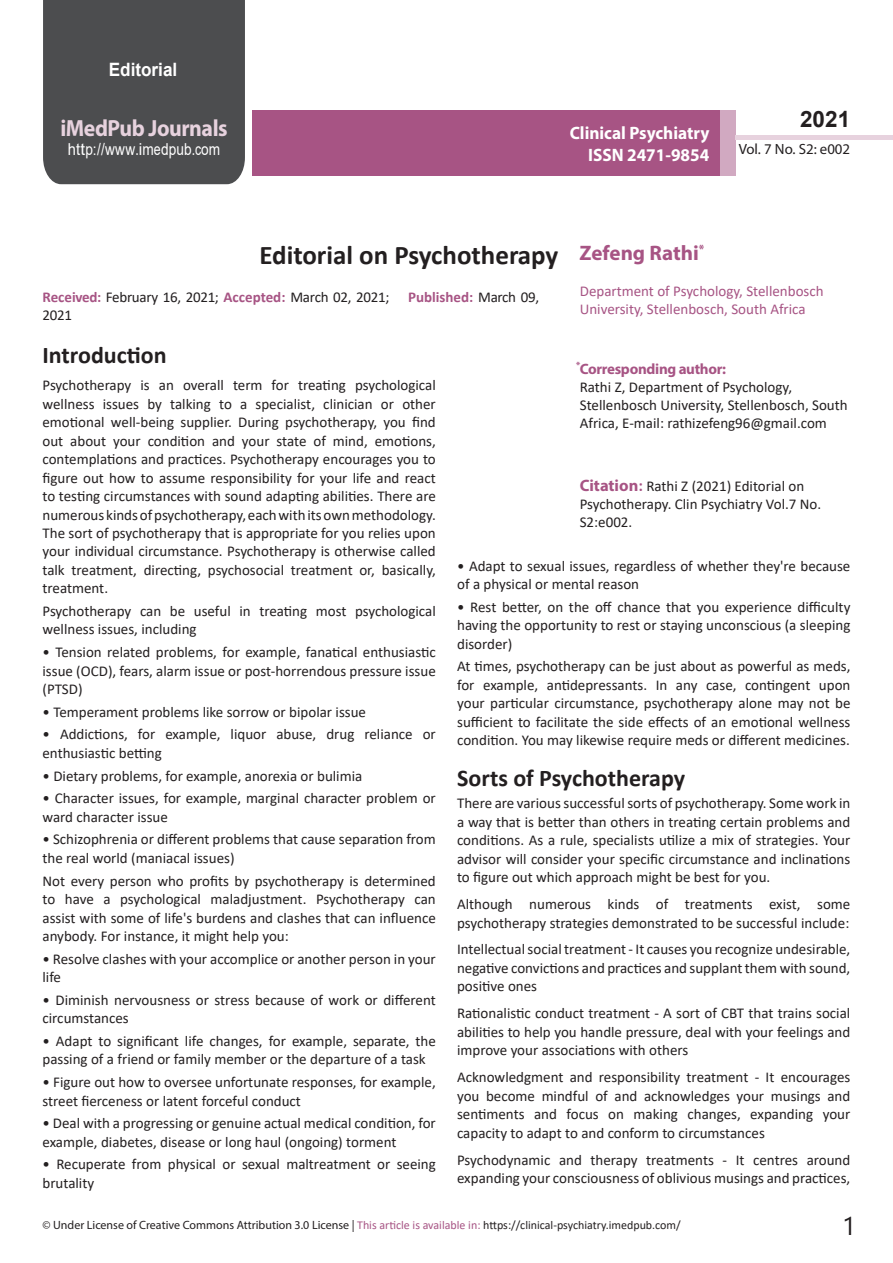
<style>
.page{position:relative;width:893px;height:1263px;background:#fff}
.page>*{position:absolute;margin:0;border:0;box-sizing:border-box;transform-origin:0 0}
.t1{font:700 27px "Calibri";color:#231f20}
.t2{font:25.5px "Nirmala UI";color:#231f20}
.t3{font:700 24px "Calibri";color:#231f20}
.t4{font:700 23.4px "Myriad Pro";letter-spacing:-.02em;color:#e7d2de;scale:.93 1}
.t5{font:700 22.5px "Arial";color:#231f20}
.t6{font:700 21px "Myriad Pro";color:#a75484}
.t7{font:700 18.45px "Arial";color:#fff;scale:.93 1}
.t8{font:700 18px/21.6px "Myriad Pro";color:#fff;text-align:right;scale:.96 1}
.t9{font:16.5px "Arial";letter-spacing:.01em;color:#fff;scale:.89 1}
.t10{font:15px/18.5px "Calibri";color:#231f20}
.t11{font:15px/18px "Calibri";color:#a75484}
.t12{font:15px/18.8px "Calibri";letter-spacing:-.02em;color:#231f20}
.t13{font:700 15px "Myriad Pro";letter-spacing:-.02em;color:#a75484}
.t14{font:14.85px "Myriad Pro";color:#231f20}
.t15{font:12px "Myriad Pro";color:#231f20}
.t16{font:700 9.3px "Myriad Pro";color:#a75484}
.s1{font-family:"Calibri"}
.s2{font-weight:700;color:#a75484}
.s3{font-family:"Myriad Pro";font-weight:700;font-size:16.5px;color:#a75484}
.s4{font-weight:700;font-size:16.5px;color:#a75484}
.s5{font-family:"Calibri";color:#a75484}
</style>
<div class="page">
<div style="left:43px;top:0;width:202px;height:184px;background:#4c4d4f"></div>
<div style="left:252px;top:110px;width:469px;height:66px;background:#a75484"></div>
<div style="left:720px;top:110px;width:16px;height:66px;background:#d1a9c1"></div>
<div style="left:736px;top:135px;width:157px;height:5px;background:#e7d2de"></div>
<p class="t7" style="left:109px;top:57px;width:75px">Editorial</p>
<h3 class="t4" style="left:60px;top:113px;width:181px">iMedPub Journals</h3>
<p class="t9" style="left:68px;top:138px;width:173px">http://www<span class="s1">.</span>imedpub<span class="s1">.</span>com</p>
<p class="t8" style="left:570px;top:122px;width:147px">Clinical Psychiatry<br>ISSN 2471-9854</p>
<h3 class="t5" style="left:800px;top:104px;width:52px">2021</h3>
<p class="t14" style="left:739px;top:140px;width:113px">Vol. 7 No. S2: e002</p>
<h1 class="t1" style="left:259px;top:236px;width:301px">Editorial on Psychotherapy</h1>
<p class="t12" style="left:43px;top:287px;width:498px"><span class="s2">Received:</span> February 16, 2021; <span class="s2">Accepted:</span> March 02, 2021; <span class="s2">Published:</span> March 09,<br>2021</p>
<h3 class="t6" style="left:580px;top:239px;width:126px">Zefeng Rathi<sup>*</sup></h3>
<p class="t11" style="left:580px;top:281px;width:245px">Department of Psychology, Stellenbosch<br>University, Stellenbosch, South Africa</p>
<h3 class="t3" style="left:43px;top:338px;width:126px">Introduction</h3>
<p class="t10" style="left:43px;top:376px;width:395px;text-align:justify">Psychotherapy is an overall term for treating psychological wellness issues by talking to a specialist, clinician or other emotional well-being supplier. During psychotherapy, you find out about your condition and your state of mind, emotions, contemplations and practices. Psychotherapy encourages you to figure out how to assume responsibility for your life and react to testing circumstances with sound adapting abilities. There are numerous kinds of psychotherapy, each with its own methodology.<br>The sort of psychotherapy that is appropriate for you relies upon your individual circumstance. Psychotherapy is otherwise called talk treatment, directing, psychosocial treatment or, basically, treatment.</p>
<p class="t10" style="left:43px;top:601px;width:395px">Psychotherapy can be useful in treating most psychological wellness issues, including</p>
<p class="t10" style="left:43px;top:643px;width:395px;text-align:justify">• Tension related problems, for example, fanatical enthusiastic issue (OCD), fears, alarm issue or post-horrendous pressure issue (PTSD)</p>
<p class="t10" style="left:43px;top:702px;width:325px">• Temperament problems like sorrow or bipolar issue</p>
<p class="t10" style="left:43px;top:725px;width:395px">• Addictions, for example, liquor abuse, drug reliance or enthusiastic betting</p>
<p class="t10" style="left:43px;top:766px;width:321px">• Dietary problems, for example, anorexia or bulimia</p>
<p class="t10" style="left:43px;top:789px;width:395px">• Character issues, for example, marginal character problem or ward character issue</p>
<p class="t10" style="left:43px;top:830px;width:395px">• Schizophrenia or different problems that cause separation from the real world (maniacal issues)</p>
<p class="t10" style="left:43px;top:871px;width:395px;text-align:justify">Not every person who profits by psychotherapy is determined to have a psychological maladjustment. Psychotherapy can assist with some of life's burdens and clashes that can influence anybody. For instance, it might help you:</p>
<p class="t10" style="left:43px;top:949px;width:395px">• Resolve clashes with your accomplice or another person in your life</p>
<p class="t10" style="left:43px;top:990px;width:395px">• Diminish nervousness or stress because of work or different circumstances</p>
<p class="t10" style="left:43px;top:1031px;width:395px">• Adapt to significant life changes, for example, separate, the passing of a friend or family member or the departure of a task</p>
<p class="t10" style="left:43px;top:1072px;width:395px">• Figure out how to oversee unfortunate responses, for example, street fierceness or latent forceful conduct</p>
<p class="t10" style="left:43px;top:1114px;width:395px">• Deal with a progressing or genuine actual medical condition, for example, diabetes, disease or long haul (ongoing) torment</p>
<p class="t10" style="left:43px;top:1155px;width:395px">• Recuperate from physical or sexual maltreatment or seeing brutality</p>
<p class="t16" style="left:576px;top:359px;width:6px">*</p>
<p class="t13" style="left:580px;top:359px;width:148px">Corresponding author:</p>
<p class="t10" style="left:580px;top:378px;width:269px;line-height:18px">Rathi Z, Department of Psychology,<br>Stellenbosch University, Stellenbosch, South<br>Africa, E-mail: rathizefeng96@gmail.com</p>
<p class="t10" style="left:580px;top:476px;width:243px;line-height:18px"><span class="s3">Citation</span><span class="s4">:</span> Rathi Z (2021) Editorial on<br>Psychotherapy. Clin Psychiatry Vol.7 No.<br>S2:e002.</p>
<p class="t10" style="left:457px;top:556px;width:395px">• Adapt to sexual issues, regardless of whether they're because of a physical or mental reason</p>
<p class="t10" style="left:457px;top:597px;width:395px;text-align:justify">• Rest better, on the off chance that you experience difficulty having the opportunity to rest or staying unconscious (a sleeping disorder)</p>
<p class="t10" style="left:457px;top:657px;width:395px;text-align:justify">At times, psychotherapy can be just about as powerful as meds, for example, antidepressants. In any case, contingent upon your particular circumstance, psychotherapy alone may not be sufficient to facilitate the side effects of an emotional wellness condition. You may likewise require meds or different medicines.</p>
<h3 class="t3" style="left:457px;top:761px;width:229px">Sorts of Psychotherapy</h3>
<p class="t10" style="left:457px;top:794px;width:395px;text-align:justify">There are various successful sorts of psychotherapy. Some work in a way that is better than others in treating certain problems and conditions. As a rule, specialists utilize a mix of strategies. Your advisor will consider your specific circumstance and inclinations to figure out which approach might be best for you.</p>
<p class="t10" style="left:457px;top:894px;width:395px">Although numerous kinds of treatments exist, some psychotherapy strategies demonstrated to be successful include:</p>
<p class="t10" style="left:457px;top:940px;width:395px;text-align:justify">Intellectual social treatment - It causes you recognize undesirable, negative convictions and practices and supplant them with sound, positive ones</p>
<p class="t10" style="left:457px;top:1004px;width:395px;text-align:justify">Rationalistic conduct treatment - A sort of CBT that trains social abilities to help you handle pressure, deal with your feelings and improve your associations with others</p>
<p class="t10" style="left:457px;top:1067px;width:395px;text-align:justify">Acknowledgment and responsibility treatment - It encourages you become mindful of and acknowledges your musings and sentiments and focus on making changes, expanding your capacity to adapt to and conform to circumstances</p>
<p class="t10" style="left:457px;top:1150px;width:395px">Psychodynamic and therapy treatments - It centres around expanding your consciousness of oblivious musings and practices,</p>
<p class="t15" style="left:43px;top:1218px;width:640px">© Under License of Creative Commons Attribution 3.0 License | <span class="s5">This article is available in:</span> <span class="s1">https://clinical-psychiatry.imedpub.com/</span></p>
<h2 class="t2" style="left:842px;top:1205px;width:15px">1</h2>
</div>
